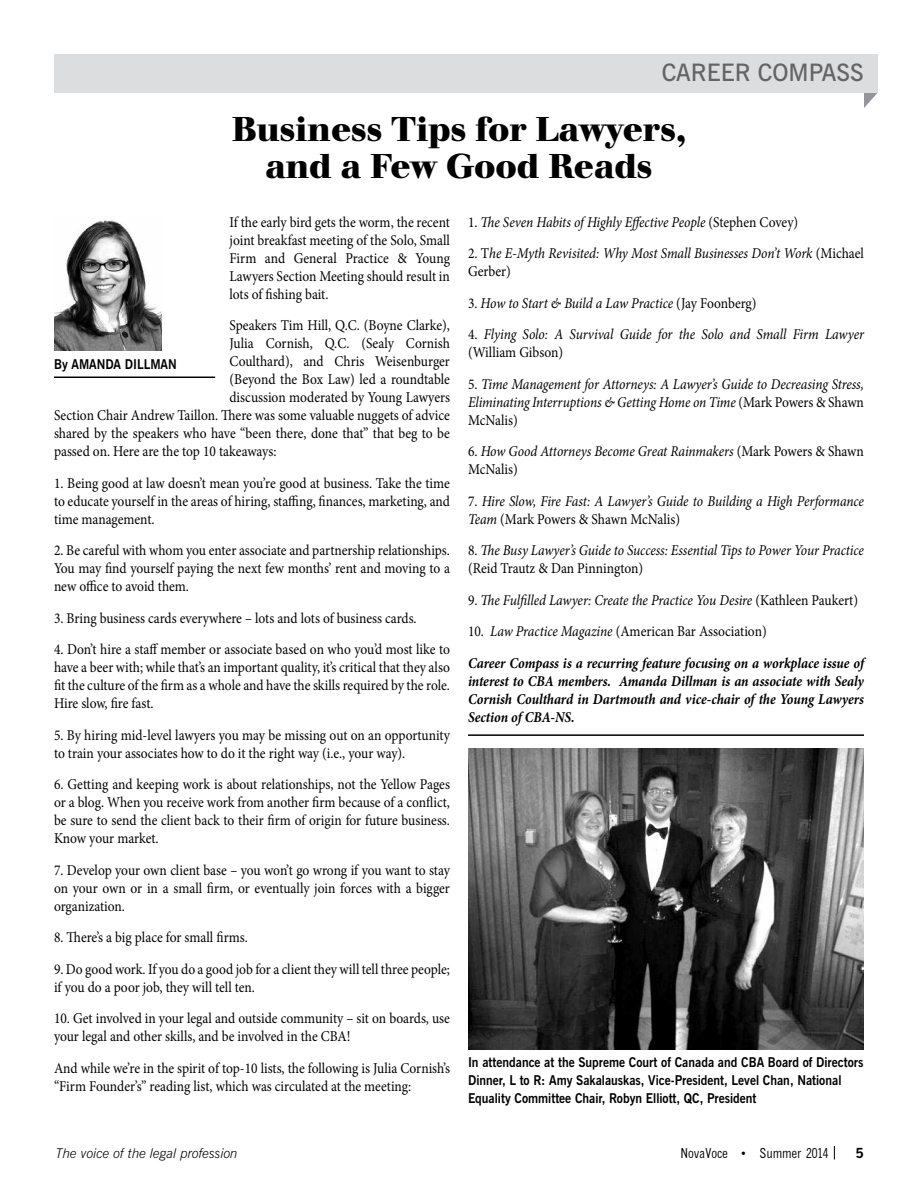
<style>
.page{position:relative;width:918px;height:1188px;background:#fff}
.page>*{position:absolute;margin:0;border:0;box-sizing:border-box;transform-origin:0 0}
.t1{font:700 36px/37.5px "Walbaum Buc T";color:#000;text-align:center}
.t2{font:600 24px "News Gothic BT";color:#636466}
.t3{font:15px/18px "Minion Pro";letter-spacing:-.005em;color:#000;text-align:justify;scale:.9 1}
.t4{font:italic 15px/18px "Minion Pro";letter-spacing:-.01em;color:#000;scale:.9 1}
.t5{font:italic 700 15px/18px "Minion Pro";letter-spacing:-.005em;color:#000;scale:.9 1}
.t6{font:700 13.5px/18px "News Gothic BT";color:#000;scale:.9 1}
.t7{font:italic 300 13.5px "News Gothic BT";color:#000}
.t8{font:condensed 13.5px "M News Gothic";color:#000}
.t9{font:700 13.5px "M News Gothic";color:#000}
.s1{font-style:normal}
.s2{font-weight:400;font-style:normal}
.s3{font-weight:400}
</style>
<div class="page">
<svg style="left:834px;top:1146px;width:1px;height:14px"></svg>
<svg style="left:864px;top:93px;width:13px;height:15px"></svg>
<div style="left:54px;top:54px;width:824px;height:39px;background:#dcddde"></div>
<img style="left:54px;top:220px;width:108px;height:131px">
<hr style="left:54px;top:377px;width:161px;height:1px;background:#000">
<img style="left:468px;top:748px;width:396px;height:301px">
<hr style="left:468px;top:734px;width:396px;height:2px;background:#000">
<h2 class="t2" style="left:662px;top:58px;width:204px">CAREER COMPASS</h2>
<h1 class="t1" style="left:232px;top:111px;width:456px">Business Tips for Lawyers, and a Few Good Reads</h1>
<p class="t3" style="left:230px;top:213px;width:246px">If the early bird gets the worm, the recent joint breakfast meeting of the Solo, Small Firm and General Practice &amp; Young Lawyers Section Meeting should result in lots of fishing bait.</p>
<p class="t3" style="left:230px;top:317px;width:247px">Speakers Tim Hill, Q.C. (Boyne Clarke),</p>
<p class="t3" style="left:230px;top:335px;width:246px">Julia Cornish, Q.C. (Sealy Cornish</p>
<p class="t3" style="left:230px;top:353px;width:247px">Coulthard), and Chris Weisenburger</p>
<p class="t3" style="left:230px;top:371px;width:247px">(Beyond the Box Law) led a roundtable</p>
<p class="t3" style="left:230px;top:389px;width:247px">discussion moderated by Young Lawyers</p>
<p class="t3" style="left:54px;top:407px;width:441px">Section Chair Andrew Taillon. There was some valuable nuggets of advice</p>
<p class="t3" style="left:54px;top:425px;width:441px">shared by the speakers who have “been there, done that” that beg to be</p>
<p class="t3" style="left:54px;top:443px;width:249px">passed on. Here are the top 10 takeaways:</p>
<p class="t3" style="left:54px;top:474px;width:442px">1. Being good at law doesn’t mean you’re good at business. Take the time to educate yourself in the areas of hiring, staffing, finances, marketing, and time management.</p>
<p class="t3" style="left:54px;top:542px;width:441px">2. Be careful with whom you enter associate and partnership relationships.<br>You may find yourself paying the next few months’ rent and moving to a new office to avoid them.</p>
<p class="t3" style="left:54px;top:609px;width:405px">3. Bring business cards everywhere – lots and lots of business cards.</p>
<p class="t3" style="left:54px;top:641px;width:441px">4. Don’t hire a staff member or associate based on who you’d most like to have a beer with; while that’s an important quality, it’s critical that they also fit the culture of the firm as a whole and have the skills required by the role.<br>Hire slow, fire fast.</p>
<p class="t3" style="left:54px;top:726px;width:441px">5. By hiring mid-level lawyers you may be missing out on an opportunity to train your associates how to do it the right way (i.e., your way).</p>
<p class="t3" style="left:54px;top:776px;width:442px">6. Getting and keeping work is about relationships, not the Yellow Pages or a blog. When you receive work from another firm because of a conflict, be sure to send the client back to their firm of origin for future business.<br>Know your market.</p>
<p class="t3" style="left:54px;top:861px;width:442px">7. Develop your own client base – you won’t go wrong if you want to stay on your own or in a small firm, or eventually join forces with a bigger organization.</p>
<p class="t3" style="left:54px;top:929px;width:217px">8. There’s a big place for small firms.</p>
<p class="t3" style="left:54px;top:960px;width:442px">9. Do good work. If you do a good job for a client they will tell three people; if you do a poor job, they will tell ten.</p>
<p class="t3" style="left:54px;top:1010px;width:442px">10. Get involved in your legal and outside community – sit on boards, use your legal and other skills, and be involved in the CBA!</p>
<p class="t3" style="left:54px;top:1059px;width:442px">And while we’re in the spirit of top-10 lists, the following is Julia Cornish’s “Firm Founder’s” reading list, which was circulated at the meeting:</p>
<p class="t4" style="left:468px;top:213px;width:368px"><span class="s1">1.</span> The Seven Habits of Highly Effective People <span class="s1">(Stephen Covey)</span></p>
<p class="t4" style="left:468px;top:245px;width:441px"><span class="s1">2. T</span>he E-Myth Revisited: Why Most Small Businesses Don’t Work <span class="s1">(Michael<br>Gerber)</span></p>
<p class="t4" style="left:468px;top:294px;width:322px"><span class="s1">3.</span> How to Start &amp; Build a Law Practice <span class="s1">(Jay Foonberg)</span></p>
<p class="t4" style="left:468px;top:326px;width:442px"><span class="s1">4.</span> Flying Solo: A Survival Guide for the Solo and Small Firm Lawyer <span class="s1">(William Gibson)</span></p>
<p class="t4" style="left:468px;top:375px;width:442px;text-align:justify"><span class="s1">5.</span> Time Management for Attorneys: A Lawyer’s Guide to Decreasing Stress, Eliminating Interruptions &amp; Getting Home on Time <span class="s1">(Mark Powers &amp; Shawn McNalis)</span></p>
<p class="t4" style="left:468px;top:443px;width:441px"><span class="s1">6.</span> How Good Attorneys Become Great Rainmakers <span class="s1">(Mark Powers &amp; Shawn<br>McNalis)</span></p>
<p class="t4" style="left:468px;top:492px;width:442px"><span class="s1">7.</span> Hire Slow, Fire Fast: A Lawyer’s Guide to Building a High Performance<br>Team <span class="s1">(Mark Powers &amp; Shawn McNalis)</span></p>
<p class="t4" style="left:468px;top:542px;width:442px"><span class="s1">8.</span> The Busy Lawyer’s Guide to Success: Essential Tips to Power Your Practice <span class="s1">(Reid Trautz &amp; Dan Pinnington)</span></p>
<p class="t4" style="left:468px;top:591px;width:435px"><span class="s1">9.</span> The Fulfilled Lawyer: Create the Practice You Desire <span class="s1">(Kathleen Paukert)</span></p>
<p class="t5" style="left:468px;top:616px;width:442px;line-height:31.5px"><span class="s2">10.</span> <span class="s3">Law Practice Magazine</span> <span class="s2">(American Bar Association)<br></span>Career Compass is a recurring feature focusing on a workplace issue of</p>
<p class="t5" style="left:468px;top:672px;width:442px;text-align:justify">interest to CBA members. Amanda Dillman is an associate with Sealy Cornish Coulthard in Dartmouth and vice-chair of the Young Lawyers Section of CBA-NS.</p>
<p class="t6" style="left:54px;top:355px;width:138px">By AMANDA DILLMAN</p>
<p class="t6" style="left:468px;top:1053px;width:441px">In attendance at the Supreme Court of Canada and CBA Board of Directors<br>Dinner, L to R: Amy Sakalauskas, Vice-President, Level Chan, National<br>Equality Committee Chair, Robyn Elliott, QC, President</p>
<p class="t7" style="left:56px;top:1145px;width:183px">The voice of the legal profession</p>
<p class="t8" style="left:680px;top:1146px;width:150px">NovaVoce • Summer 2014</p>
<p class="t9" style="left:856px;top:1145px;width:10px">5</p>
</div>
